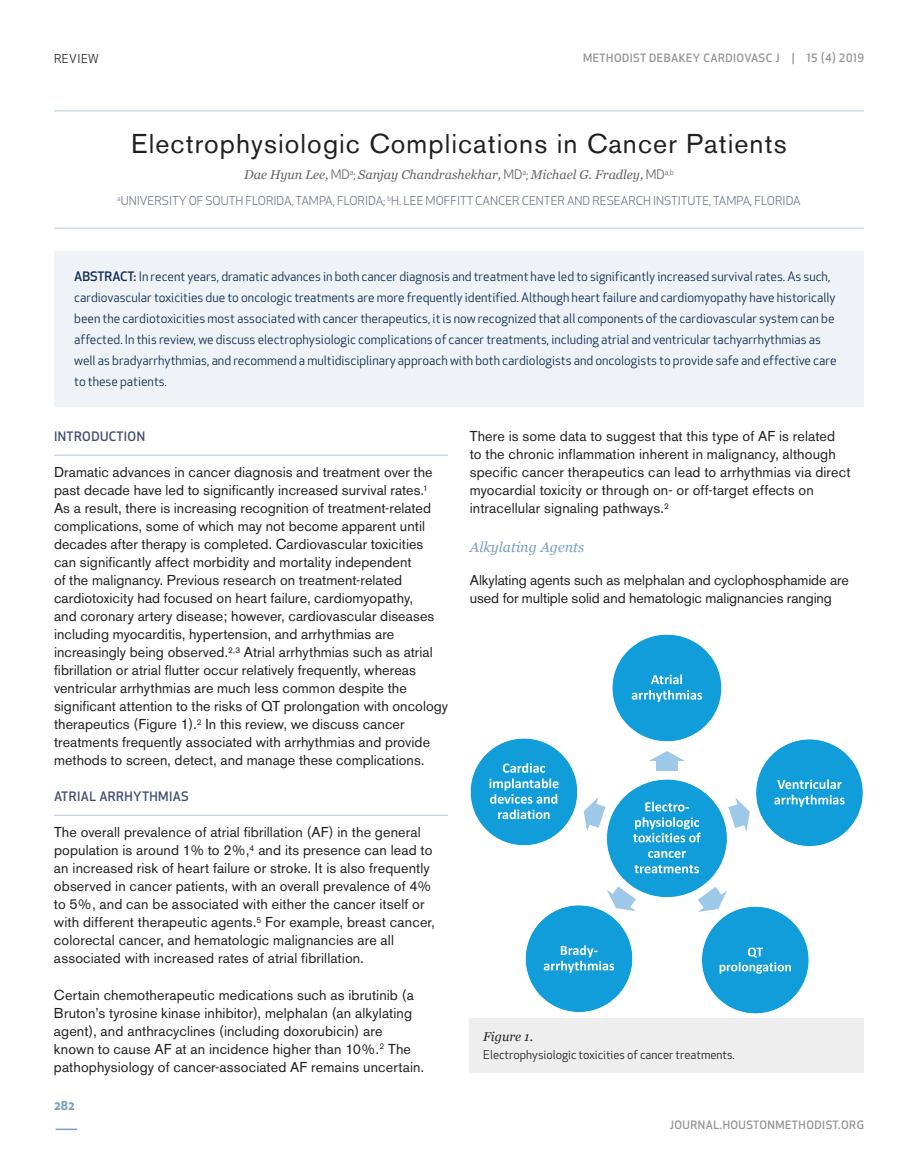
<style>
.page{position:relative;width:918px;height:1175px;background:#fff}
.page>*{position:absolute;margin:0;border:0;box-sizing:border-box;transform-origin:0 0}
.t1{font:27px "Akzidenz Grotesk BE";letter-spacing:.04em;color:#231f20}
.t2{font:14.25px/18px "Akzidenz Grotesk BE";letter-spacing:.005em;color:#231f20}
.t3{font:italic 14.25px "Georgia";color:#7b9fc3}
.t4{font:12.75px/21px "Apex New";color:#0e2b51}
.t5{font:italic 12.75px "Georgia";color:#636366}
.t6{font:500 12.75px "Apex New";letter-spacing:.03em;color:#434d6e}
.t7{font:italic 12.75px "Georgia";color:#231f20}
.t8{font:12px "Apex New";color:#727791}
.t9{font:12px "Apex New";color:#231f20}
.t10{font:700 12px "Apex New";color:#7b9fc3}
.t11{font:500 11.25px "Apex New";letter-spacing:.04em;color:#939598}
.s1{font-family:"Apex New";font-style:normal}
.s2{font-weight:500}
</style>
<div class="page">
<hr style="left:56px;top:1128px;width:21px;height:2px;background:#7b9fc3">
<hr style="left:54px;top:110px;width:810px;height:1px;background:#b8c8de">
<hr style="left:54px;top:455px;width:394px;height:1px;background:#b8c8de">
<hr style="left:54px;top:815px;width:394px;height:1px;background:#b8c8de">
<hr style="left:54px;top:228px;width:810px;height:1px;background:#b8c8de">
<div style="left:54px;top:251px;width:810px;height:155px;background:#eff3f7"></div>
<svg style="left:470px;top:634px;width:394px;height:380px"></svg>
<div style="left:470px;top:1018px;width:394px;height:54px;background:#eeeeef"></div>
<p class="t9" style="left:54px;top:51px;width:46px">REVIEW</p>
<p class="t11" style="left:583px;top:51px;width:282px">METHODIST DEBAKEY CARDIOVASC J | 15 (4) 2019</p>
<h1 class="t1" style="left:131px;top:127px;width:657px">Electrophysiologic Complications in Cancer Patients</h1>
<p class="t5" style="left:244px;top:166px;width:431px">Dae Hyun Lee, <span class="s1">MD</span><sup>a</sup><span class="s1">;</span> Sanjay Chandrashekhar, <span class="s1">MD</span><sup>a</sup><span class="s1">;</span> Michael G. Fradley, <span class="s1">MD</span><sup>a,b</sup></p>
<p class="t8" style="left:117px;top:193px;width:685px"><sup>a</sup>UNIVERSITY OF SOUTH FLORIDA, TAMPA, FLORIDA; <sup>b</sup>H. LEE MOFFITT CANCER CENTER AND RESEARCH INSTITUTE, TAMPA, FLORIDA</p>
<p class="t4" style="left:74px;top:266px;width:764px"><span class="s2">ABSTRACT:</span> In recent years, dramatic advances in both cancer diagnosis and treatment have led to significantly increased survival rates. As such, cardiovascular toxicities due to oncologic treatments are more frequently identified. Although heart failure and cardiomyopathy have historically been the cardiotoxicities most associated with cancer therapeutics, it is now recognized that all components of the cardiovascular system can be affected. In this review, we discuss electrophysiologic complications of cancer treatments, including atrial and ventricular tachyarrhythmias as well as bradyarrhythmias, and recommend a multidisciplinary approach with both cardiologists and oncologists to provide safe and effective care to these patients.</p>
<p class="t6" style="left:54px;top:428px;width:93px">INTRODUCTION</p>
<p class="t2" style="left:54px;top:463px;width:396px">Dramatic advances in cancer diagnosis and treatment over the past decade have led to significantly increased survival rates.<sup>1<br></sup>As a result, there is increasing recognition of treatment-related complications, some of which may not become apparent until decades after therapy is completed. Cardiovascular toxicities can significantly affect morbidity and mortality independent<br>of the malignancy. Previous research on treatment-related cardiotoxicity had focused on heart failure, cardiomyopathy,<br>and coronary artery disease; however, cardiovascular diseases including myocarditis, hypertension, and arrhythmias are increasingly being observed.<sup>2,3</sup> Atrial arrhythmias such as atrial fibrillation or atrial flutter occur relatively frequently, whereas ventricular arrhythmias are much less common despite the significant attention to the risks of QT prolongation with oncology therapeutics (Figure 1).<sup>2</sup> In this review, we discuss cancer treatments frequently associated with arrhythmias and provide methods to screen, detect, and manage these complications.</p>
<p class="t6" style="left:54px;top:788px;width:136px">ATRIAL ARRHYTHMIAS</p>
<p class="t2" style="left:54px;top:823px;width:382px">The overall prevalence of atrial fibrillation (AF) in the general population is around 1% to 2%,<sup>4</sup> and its presence can lead to an increased risk of heart failure or stroke. It is also frequently observed in cancer patients, with an overall prevalence of 4% to 5%, and can be associated with either the cancer itself or with different therapeutic agents.<sup>5</sup> For example, breast cancer, colorectal cancer, and hematologic malignancies are all associated with increased rates of atrial fibrillation.</p>
<p class="t2" style="left:54px;top:985px;width:372px">Certain chemotherapeutic medications such as ibrutinib (a Bruton’s tyrosine kinase inhibitor), melphalan (an alkylating agent), and anthracyclines (including doxorubicin) are known to cause AF at an incidence higher than 10%.<sup>2</sup> The pathophysiology of cancer-associated AF remains uncertain.</p>
<p class="t10" style="left:54px;top:1097px;width:22px">282</p>
<p class="t2" style="left:470px;top:427px;width:382px">There is some data to suggest that this type of AF is related<br>to the chronic inflammation inherent in malignancy, although specific cancer therapeutics can lead to arrhythmias via direct myocardial toxicity or through on- or off-target effects on intracellular signaling pathways.<sup>2</sup></p>
<p class="t3" style="left:470px;top:537px;width:116px">Alkylating Agents</p>
<p class="t2" style="left:470px;top:571px;width:381px">Alkylating agents such as melphalan and cyclophosphamide are used for multiple solid and hematologic malignancies ranging</p>
<p class="t7" style="left:483px;top:1028px;width:51px">Figure 1.</p>
<p class="t9" style="left:483px;top:1047px;width:253px">Electrophysiologic toxicities of cancer treatments.</p>
<p class="t11" style="left:670px;top:1117px;width:196px">JOURNAL.HOUSTONMETHODIST.ORG</p>
</div>
